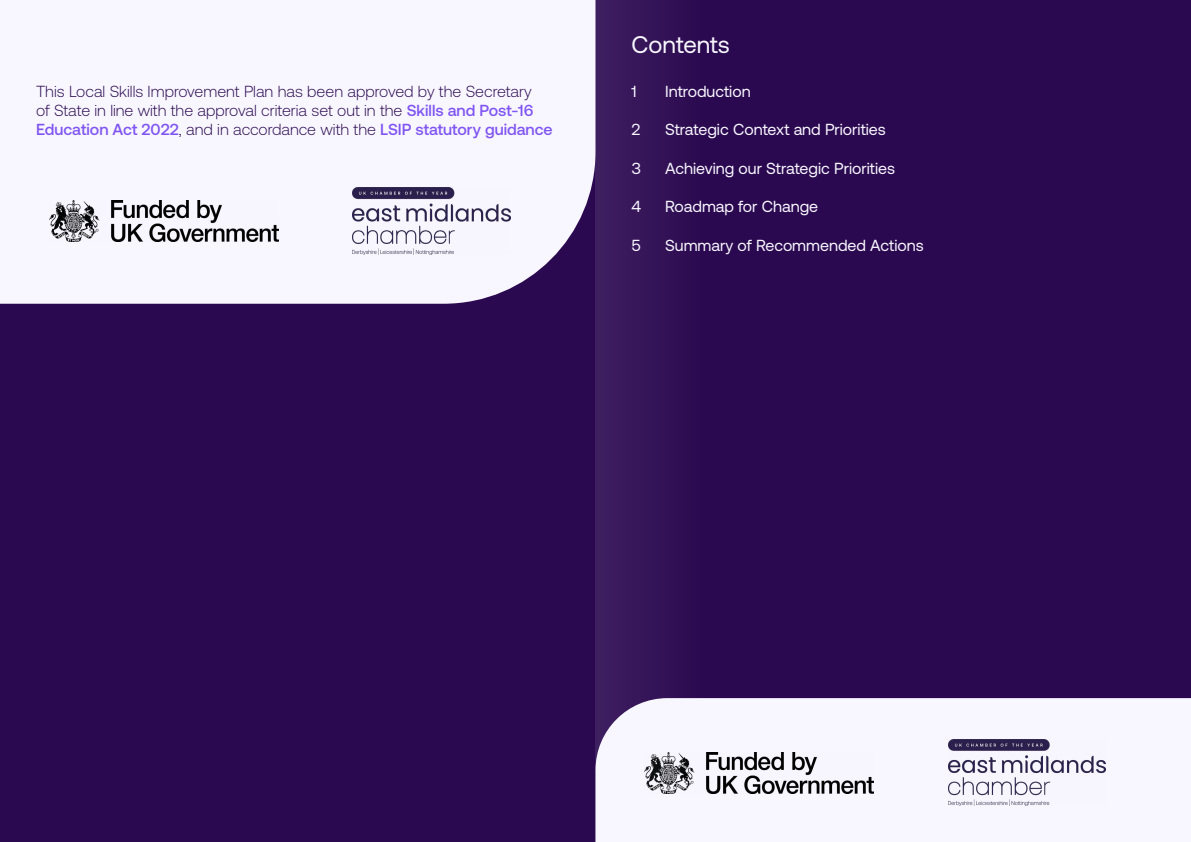
<style>
.page{position:relative;width:1191px;height:842px;background:#fff}
.page>*{position:absolute;margin:0;border:0;box-sizing:border-box;transform-origin:0 0}
.t1{font:24px "Aeonik";color:#f8f7ff}
.t2{font:300 16px/19.2px "Aeonik";color:#2b0950}
.t3{font:16px "Aeonik";color:#f8f7ff}
.s1{font-weight:500;color:#8055f1}
</style>
<div class="page">
<div style="left:0;top:0;width:595px;height:842px;background:#2b0950"></div>
<div style="left:595px;top:0;width:596px;height:842px;background:#2b0950"></div>
<div style="left:709px;top:698px;width:482px;height:144px;background:#f8f7ff"></div>
<div style="left:0;top:0;width:595px;height:304px;background:#f8f7ff"></div>
<img style="left:353px;top:188px;width:157px;height:66px">
<img style="left:49px;top:201px;width:229px;height:40px">
<img style="left:948px;top:739px;width:158px;height:67px">
<img style="left:709px;top:752px;width:165px;height:41px">
<svg style="left:595px;top:0;width:114px;height:842px;fill:#371759"></svg>
<p class="t2" style="left:36px;top:82px;width:518px">This Local Skills Improvement Plan has been approved by the Secretary<br>of State in line with the approval criteria set out in the <span class="s1">Skills and Post-16<br>Education Act 2022</span>, and in accordance with the <span class="s1">LSIP statutory guidance</span></p>
<p class="t1" style="left:631px;top:31px;width:100px">Contents</p>
<p class="t3" style="left:631px;top:82px;width:7px">1</p>
<p class="t3" style="left:665px;top:82px;width:87px">Introduction</p>
<p class="t3" style="left:631px;top:121px;width:11px">2</p>
<p class="t3" style="left:665px;top:121px;width:222px">Strategic Context and Priorities</p>
<p class="t3" style="left:631px;top:159px;width:11px">3</p>
<p class="t3" style="left:665px;top:159px;width:231px">Achieving our Strategic Priorities</p>
<p class="t3" style="left:631px;top:198px;width:11px">4</p>
<p class="t3" style="left:665px;top:198px;width:155px">Roadmap for Change</p>
<p class="t3" style="left:631px;top:236px;width:11px">5</p>
<p class="t3" style="left:665px;top:236px;width:260px">Summary of Recommended Actions</p>
</div>
